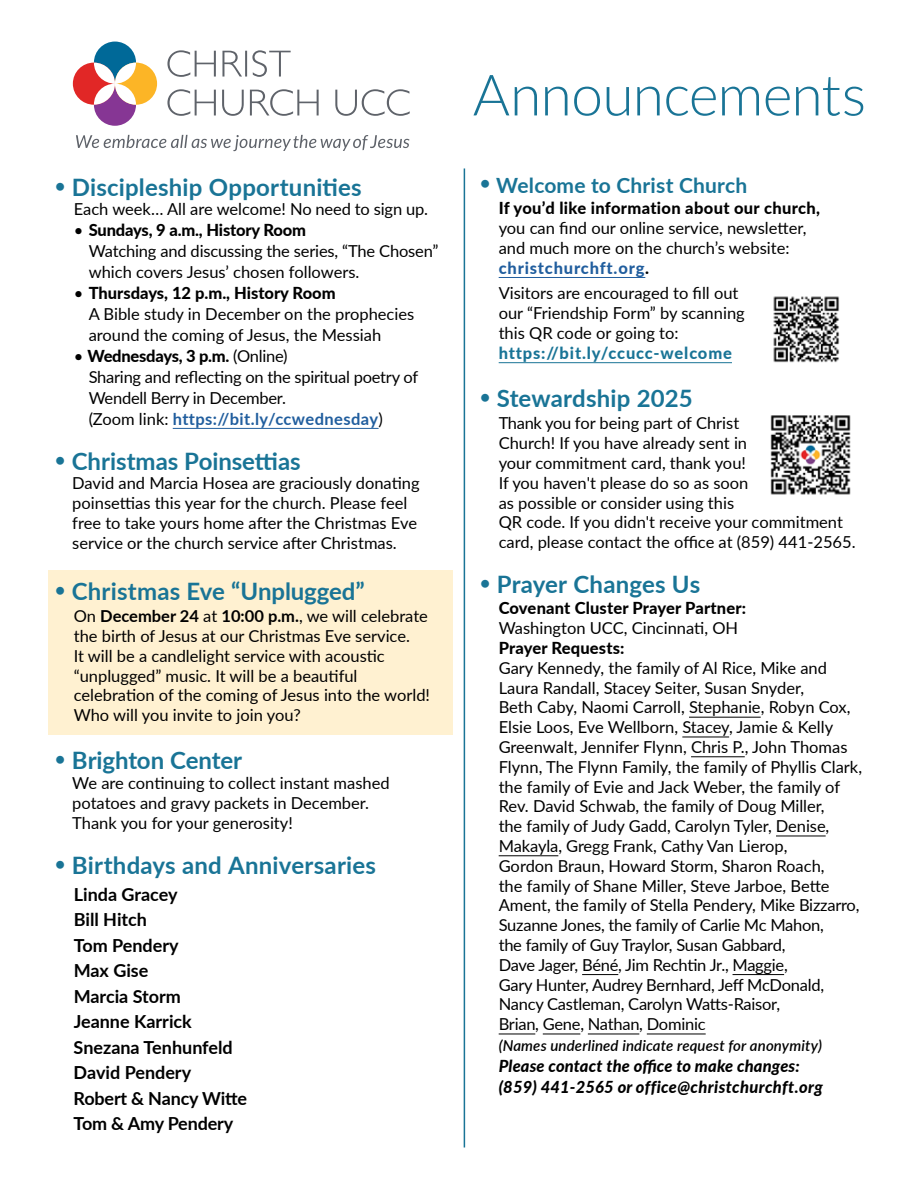
<style>
.page{position:relative;width:918px;height:1188px;background:#fff}
.page>*{position:absolute;margin:0;border:0;box-sizing:border-box;transform-origin:0 0}
.t1{font:300 57px "Lato";letter-spacing:-.015em;color:#197496}
.t2{font:700 24px "Lato";letter-spacing:.005em;color:#197496}
.t3{font:700 21px "Lato";letter-spacing:.01em;color:#197496}
.t4{font:700 18px/25.5px "Lato";color:#000}
.t5{font:16.5px/19.8px "Lato";color:#000}
.t6{font:800 16.5px "Lato";letter-spacing:.01em;color:#000}
.t7{font:italic 800 16.5px/21px "Lato";letter-spacing:.01em;color:#000}
.t8{font:800 16.5px "Lato";letter-spacing:.05em;color:#197496}
.t9{font:italic 600 15px "Lato";letter-spacing:.01em;color:#000}
.s1{font-weight:400;font-size:21px}
.s2{font-weight:800}
.s3{font-weight:700;color:#215e9e}
.s4{font-weight:700}
.s5{font-weight:400}
.s6{font-weight:800;color:#215e9e}
</style>
<div class="page">
<div style="left:48px;top:570px;width:405px;height:164px;background:#fff1d1"></div>
<div style="left:94px;top:42px;width:42px;height:42px;background:#006998;border-radius:50%"></div>
<div style="left:94px;top:84px;width:42px;height:42px;background:#863694;border-radius:50%"></div>
<div style="left:115px;top:63px;width:42px;height:42px;background:#fcb526;border-radius:50%"></div>
<div style="left:73px;top:63px;width:42px;height:42px;background:#e12726;border-radius:50%"></div>
<svg style="left:94px;top:63px;width:42px;height:42px"></svg>
<svg style="left:167px;top:89px;width:243px;height:27px"></svg>
<svg style="left:167px;top:50px;width:124px;height:27px"></svg>
<svg style="left:76px;top:135px;width:334px;height:16px"></svg>
<hr style="left:173px;top:428px;width:206px;height:1px;background:#215e9e">
<hr style="left:499px;top:277px;width:146px;height:1px;background:#215e9e">
<hr style="left:499px;top:362px;width:233px;height:1px;background:#197496">
<hr style="left:689px;top:717px;width:72px;height:1px;background:#000">
<hr style="left:682px;top:737px;width:47px;height:1px;background:#000">
<hr style="left:691px;top:756px;width:54px;height:1px;background:#000">
<hr style="left:776px;top:836px;width:50px;height:1px;background:#000">
<hr style="left:499px;top:855px;width:59px;height:1px;background:#000">
<hr style="left:582px;top:974px;width:36px;height:1px;background:#000">
<hr style="left:733px;top:974px;width:51px;height:1px;background:#000">
<hr style="left:499px;top:1034px;width:36px;height:1px;background:#000">
<hr style="left:543px;top:1034px;width:37px;height:1px;background:#000">
<hr style="left:588px;top:1034px;width:51px;height:1px;background:#000">
<hr style="left:647px;top:1034px;width:59px;height:1px;background:#000">
<hr style="left:464px;top:168px;width:1px;height:979px;background:#197496">
<img style="left:770px;top:415px;width:81px;height:80px">
<img style="left:773px;top:296px;width:66px;height:67px">
<h2 class="t2" style="left:54px;top:169px;width:309px"><span class="s1">•</span> Discipleship Opportunities</h2>
<p class="t5" style="left:74px;top:199px;width:356px">Each week… All are welcome! No need to sign up.</p>
<p class="t5" style="left:89px;top:219px;width:351px;line-height:21px;text-indent:-15px">• <span class="s2">Sundays, 9 a.m., History Room<br></span>Watching and discussing the series, “The Chosen” which covers Jesus’ chosen followers.</p>
<p class="t5" style="left:89px;top:282px;width:327px;line-height:21px;text-indent:-15px">• <span class="s2">Thursdays, 12 p.m., History Room<br></span>A Bible study in December on the prophecies around the coming of Jesus, the Messiah</p>
<p class="t5" style="left:89px;top:345px;width:331px;line-height:20.7px;text-indent:-15px">• <span class="s2">Wednesdays, 3 p.m.</span> (Online)<br>Sharing and reflecting on the spiritual poetry of Wendell Berry in December.<br>(Zoom link: <span class="s3">https://bit.ly/ccwednesday</span>)</p>
<h2 class="t2" style="left:54px;top:443px;width:248px"><span class="s1">•</span> Christmas Poinsettias</h2>
<p class="t5" style="left:72px;top:473px;width:349px">David and Marcia Hosea are graciously donating poinsettias this year for the church. Please feel free to take yours home after the Christmas Eve service or the church service after Christmas.</p>
<h2 class="t2" style="left:54px;top:573px;width:312px"><span class="s1">•</span> Christmas Eve “Unplugged”</h2>
<p class="t5" style="left:74px;top:606px;width:358px">On <span class="s4">December 24</span> at <span class="s4">10:00 p.m.</span>, we will celebrate the birth of Jesus at our Christmas Eve service.<br>It will be a candlelight service with acoustic “unplugged” music. It will be a beautiful celebration of the coming of Jesus into the world!<br>Who will you invite to join you?</p>
<h2 class="t2" style="left:54px;top:743px;width:189px"><span class="s1">•</span> Brighton Center</h2>
<p class="t5" style="left:72px;top:773px;width:319px">We are continuing to collect instant mashed potatoes and gravy packets in December.<br>Thank you for your generosity!</p>
<h2 class="t2" style="left:54px;top:847px;width:323px"><span class="s1">•</span> Birthdays and Anniversaries</h2>
<p class="t4" style="left:74px;top:880px;width:364px">Linda Gracey<br>Bill Hitch<br>Tom Pendery<br>Max Gise<br>Marcia Storm<br>Jeanne Karrick<br>Snezana Tenhunfeld<br>David Pendery<br>Robert &amp; Nancy Witte 12/18/1954 69 yrs.<br>Tom &amp; Amy Pendery</p>
<h1 class="t1" style="left:473px;top:55px;width:395px">Announcements</h1>
<p class="t3" style="left:479px;top:170px;width:269px"><span class="s5">•</span> Welcome to Christ Church</p>
<p class="t6" style="left:499px;top:196px;width:323px">If you’d like information about our church,</p>
<p class="t5" style="left:499px;top:217px;width:309px">you can find our online service, newsletter, and much more on the church’s website: <span class="s6">christchurchft.org</span><span class="s2">.</span></p>
<p class="t5" style="left:499px;top:283px;width:248px">Visitors are encouraged to fill out our “Friendship Form” by scanning this QR code or going to:</p>
<p class="t8" style="left:499px;top:341px;width:235px">https://bit.ly/ccucc-welcome</p>
<h2 class="t2" style="left:479px;top:380px;width:215px"><span class="s1">•</span> Stewardship 2025</h2>
<p class="t5" style="left:499px;top:413px;width:358px">Thank you for being part of Christ<br>Church! If you have already sent in<br>your commitment card, thank you!<br>If you haven't please do so as soon<br>as possible or consider using this<br>QR code. If you didn't receive your commitment card, please contact the office at (859) 441-2565.</p>
<h2 class="t2" style="left:479px;top:567px;width:223px"><span class="s1">•</span> Prayer Changes Us</h2>
<p class="t6" style="left:499px;top:596px;width:249px">Covenant Cluster Prayer Partner:</p>
<p class="t5" style="left:499px;top:618px;width:241px">Washington UCC, Cincinnati, OH</p>
<p class="t6" style="left:499px;top:636px;width:127px">Prayer Requests:</p>
<p class="t5" style="left:499px;top:657px;width:365px">Gary Kennedy, the family of Al Rice, Mike and Laura Randall, Stacey Seiter, Susan Snyder,<br>Beth Caby, Naomi Carroll, Stephanie, Robyn Cox, Elsie Loos, Eve Wellborn, Stacey, Jamie &amp; Kelly Greenwalt, Jennifer Flynn, Chris P., John Thomas Flynn, The Flynn Family, the family of Phyllis Clark, the family of Evie and Jack Weber, the family of Rev. David Schwab, the family of Doug Miller,<br>the family of Judy Gadd, Carolyn Tyler, Denise, Makayla, Gregg Frank, Cathy Van Lierop,<br>Gordon Braun, Howard Storm, Sharon Roach,<br>the family of Shane Miller, Steve Jarboe, Bette Ament, the family of Stella Pendery, Mike Bizzarro, Suzanne Jones, the family of Carlie Mc Mahon,<br>the family of Guy Traylor, Susan Gabbard,<br>Dave Jager, Béné, Jim Rechtin Jr., Maggie,<br>Gary Hunter, Audrey Bernhard, Jeff McDonald, Nancy Castleman, Carolyn Watts-Raisor,<br>Brian, Gene, Nathan, Dominic</p>
<p class="t9" style="left:499px;top:1035px;width:325px">(Names underlined indicate request for anonymity)</p>
<p class="t7" style="left:499px;top:1055px;width:326px">Please contact the office to make changes: (859) 441-2565 or office@christchurchft.org</p>
</div>
